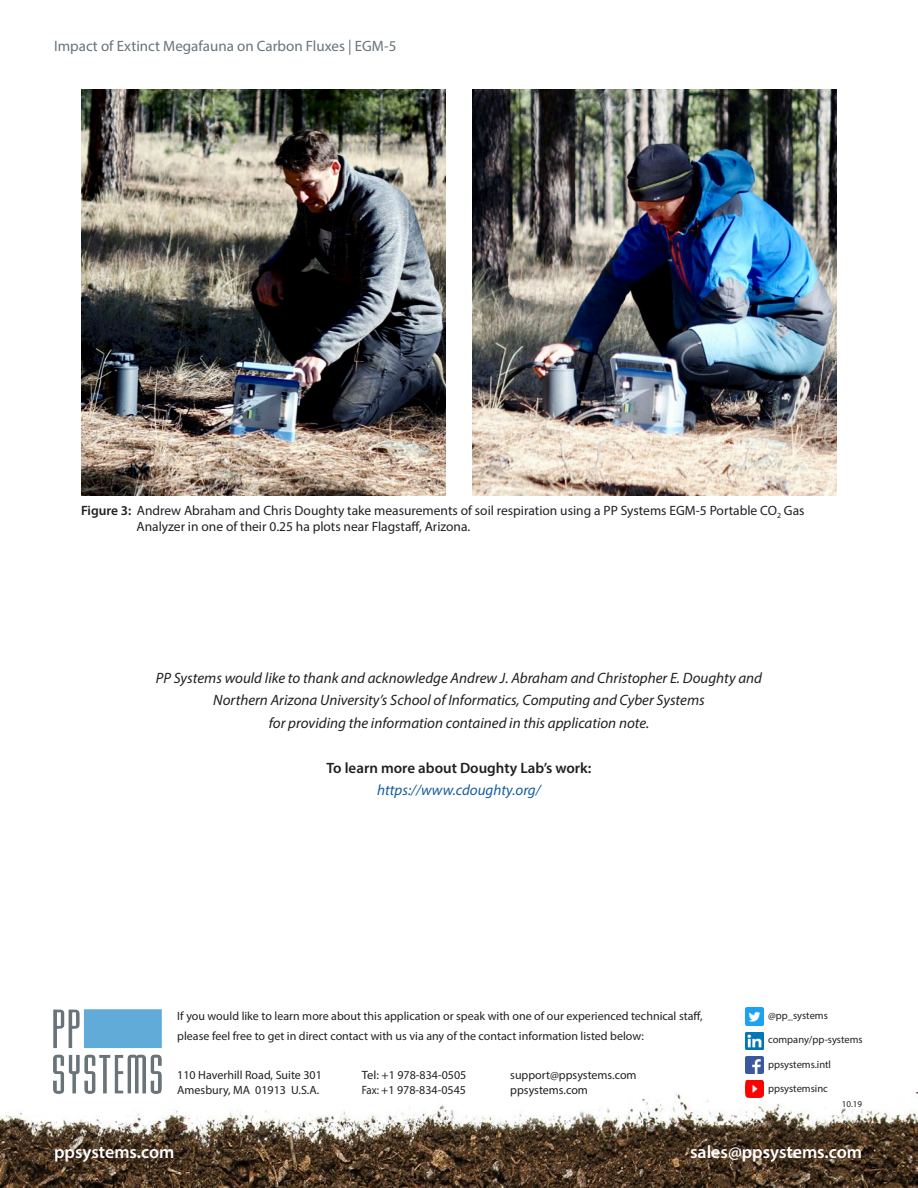
<style>
.page{position:relative;width:918px;height:1188px;background:#fff}
.page>*{position:absolute;margin:0;border:0;box-sizing:border-box;transform-origin:0 0}
.t1{font:600 18px "Myriad Pro";color:#fff}
.t2{font:italic 15px "Myriad Pro";color:#231f20}
.t3{font:15px "Myriad Pro";color:#68737a}
.t4{font:600 15px "Myriad Pro";color:#231f20}
.t5{font:italic 15px "Myriad Pro";color:#175d9e}
.t6{font:13.5px/16.2px "Myriad Pro";color:#231f20}
.t7{font:12px/19.5px "Myriad Pro";color:#231f20}
.t8{font:12px "Myriad Pro";color:#231f20;scale:1.05 1}
.t9{font:12px "Myriad Pro";color:#231f20;scale:.9 1}
.t10{font:10.5px "Myriad Pro";color:#231f20}
.t11{font:9px "Myriad Pro";color:#231f20}
.s1{font-weight:600}
</style>
<div class="page">
<img style="left:0;top:1092px;width:918px;height:96px">
<img style="left:54px;top:1010px;width:107px;height:84px">
<img style="left:746px;top:1056px;width:18px;height:18px">
<img style="left:746px;top:1032px;width:18px;height:18px">
<img style="left:746px;top:1080px;width:18px;height:18px">
<img style="left:746px;top:1008px;width:18px;height:18px">
<img style="left:81px;top:89px;width:365px;height:407px">
<img style="left:472px;top:89px;width:365px;height:407px">
<p class="t3" style="left:54px;top:37px;width:344px">Impact of Extinct Megafauna on Carbon Fluxes | EGM-5</p>
<p class="t6" style="left:137px;top:502px;width:670px;text-indent:-56px"><span class="s1">Figure 3:</span> Andrew Abraham and Chris Doughty take measurements of soil respiration using a PP Systems EGM-5 Portable CO<sub>2</sub> Gas<br>Analyzer in one of their 0.25 ha plots near Flagstaff, Arizona.</p>
<p class="t2" style="left:156px;top:668px;width:608px">PP Systems would like to thank and acknowledge Andrew J. Abraham and Christopher E. Doughty and</p>
<p class="t2" style="left:213px;top:691px;width:493px">Northern Arizona University’s School of Informatics, Computing and Cyber Systems</p>
<p class="t2" style="left:269px;top:713px;width:382px">for providing the information contained in this application note.</p>
<p class="t4" style="left:327px;top:758px;width:266px">To learn more about Doughty Lab’s work:</p>
<p class="t5" style="left:377px;top:781px;width:165px">https://www.cdoughty.org/</p>
<p class="t7" style="left:177px;top:1006px;width:527px">If you would like to learn more about this application or speak with one of our experienced technical staff, please feel free to get in direct contact with us via any of the contact information listed below:</p>
<p class="t10" style="left:768px;top:1009px;width:61px">@pp_systems</p>
<p class="t10" style="left:768px;top:1033px;width:96px">company/pp-systems</p>
<p class="t10" style="left:768px;top:1058px;width:64px">ppsystems.intl</p>
<p class="t10" style="left:768px;top:1082px;width:61px">ppsystemsinc</p>
<p class="t7" style="left:177px;top:1065px;width:146px">110 Haverhill Road, Suite 301</p>
<p class="t8" style="left:362px;top:1067px;width:101px">Tel: +1 978-834-0505</p>
<p class="t7" style="left:510px;top:1065px;width:128px">support@ppsystems.com</p>
<p class="t7" style="left:177px;top:1080px;width:143px">Amesbury, MA 01913 U.S.A.</p>
<p class="t9" style="left:362px;top:1082px;width:117px">Fax: +1 978-834-0545</p>
<p class="t7" style="left:510px;top:1080px;width:79px">ppsystems.com</p>
<p class="t11" style="left:842px;top:1099px;width:22px">10.19</p>
<h1 class="t1" style="left:54px;top:1141px;width:122px">ppsystems.com</h1>
<h1 class="t1" style="left:690px;top:1141px;width:174px">sales@ppsystems.com</h1>
</div>
